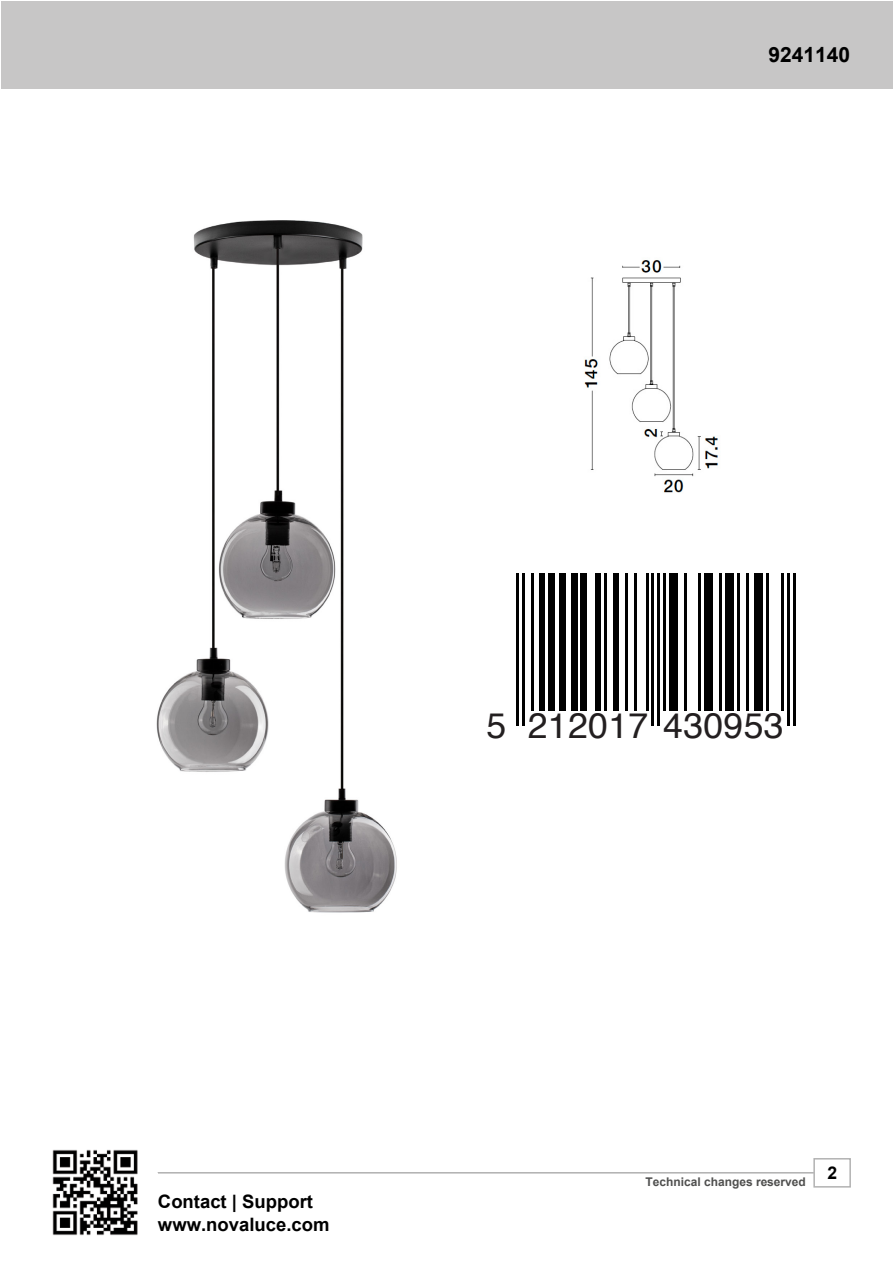
<style>
.page{position:relative;width:893px;height:1263px;background:#fff}
.page>*{position:absolute;margin:0;border:0;box-sizing:border-box;transform-origin:0 0}
.t1{font:35.55px "Helvetica";letter-spacing:.01em;color:#231f20}
.t2{font:700 21px "Arial";color:#000}
.t3{font:700 18.45px/23.1px "Arial";color:#000}
.t4{font:700 17.55px "Arial";color:#000}
.t5{font:700 12px "Arial";color:#4f4f4e}
</style>
<div class="page">
<div style="left:1px;top:2px;width:892px;height:87px;background:#c7c6c6"></div>
<hr style="left:158px;top:1172px;width:656px;height:1px;background:#b2b2b2">
<div style="left:813px;top:1158px;width:38px;height:29px;border:2px solid #b2b2b2"></div>
<img style="left:52px;top:1149px;width:86px;height:87px">
<img style="left:156px;top:220px;width:241px;height:693px">
<img style="left:584px;top:260px;width:134px;height:233px">
<hr style="left:516px;top:573px;width:3px;height:153px;background:#000">
<hr style="left:522px;top:573px;width:3px;height:153px;background:#000">
<hr style="left:531px;top:573px;width:2px;height:138px;background:#000">
<div style="left:540px;top:573px;width:5px;height:138px;background:#000"></div>
<div style="left:548px;top:573px;width:6px;height:138px;background:#000"></div>
<div style="left:560px;top:573px;width:6px;height:138px;background:#000"></div>
<div style="left:572px;top:573px;width:6px;height:138px;background:#000"></div>
<div style="left:580px;top:573px;width:6px;height:138px;background:#000"></div>
<div style="left:595px;top:573px;width:6px;height:138px;background:#000"></div>
<hr style="left:604px;top:573px;width:3px;height:138px;background:#000">
<div style="left:613px;top:573px;width:6px;height:138px;background:#000"></div>
<hr style="left:625px;top:573px;width:3px;height:138px;background:#000">
<hr style="left:634px;top:573px;width:3px;height:138px;background:#000">
<hr style="left:646px;top:573px;width:2px;height:138px;background:#000">
<hr style="left:651px;top:573px;width:3px;height:153px;background:#000">
<hr style="left:657px;top:573px;width:3px;height:153px;background:#000">
<hr style="left:663px;top:573px;width:3px;height:138px;background:#000">
<div style="left:669px;top:573px;width:9px;height:138px;background:#000"></div>
<hr style="left:684px;top:573px;width:3px;height:138px;background:#000">
<hr style="left:698px;top:573px;width:3px;height:138px;background:#000">
<div style="left:704px;top:573px;width:9px;height:138px;background:#000"></div>
<hr style="left:719px;top:573px;width:3px;height:138px;background:#000">
<div style="left:725px;top:573px;width:9px;height:138px;background:#000"></div>
<hr style="left:737px;top:573px;width:3px;height:138px;background:#000">
<hr style="left:745px;top:573px;width:3px;height:138px;background:#000">
<div style="left:754px;top:573px;width:9px;height:138px;background:#000"></div>
<hr style="left:766px;top:573px;width:3px;height:138px;background:#000">
<hr style="left:781px;top:573px;width:3px;height:138px;background:#000">
<hr style="left:787px;top:573px;width:3px;height:153px;background:#000">
<hr style="left:793px;top:573px;width:3px;height:153px;background:#000">
<p class="t2" style="left:768px;top:40px;width:83px">9241140</p>
<h1 class="t1" style="left:486px;top:698px;width:299px">5 212017 430953</h1>
<p class="t3" style="left:158px;top:1190px;width:173px">Contact | Support www.novaluce.com</p>
<p class="t5" style="left:646px;top:1173px;width:162px">Technical changes reserved</p>
<p class="t4" style="left:827px;top:1161px;width:11px">2</p>
</div>
